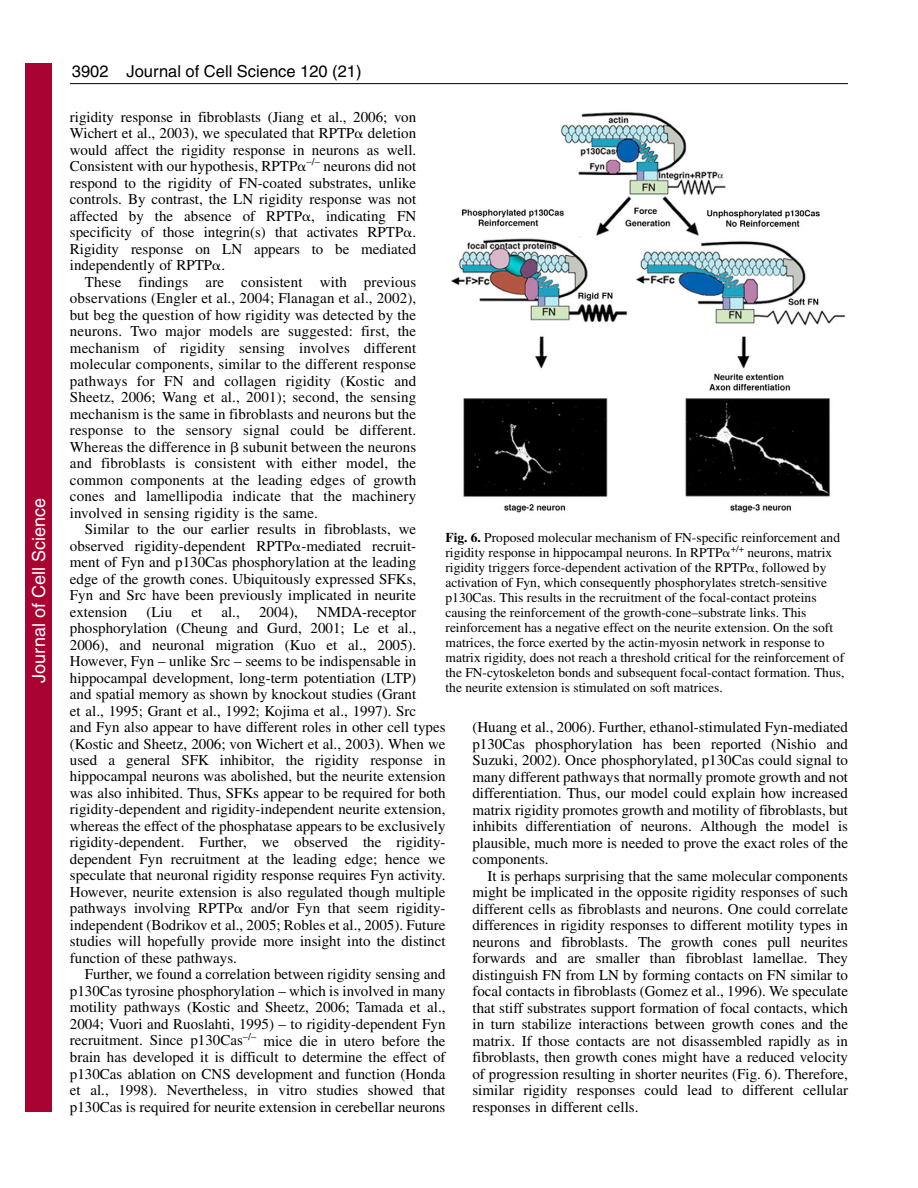
<style>
.page{position:relative;width:918px;height:1188px;background:#fff}
.page>*{position:absolute;margin:0;border:0;box-sizing:border-box;transform-origin:0 0}
.t1{font:18px "Helvetica";color:#fff}
.t2{font:16.5px "Helvetica";color:#000}
.t3{font:15px/16.5px "Times";color:#000;text-align:justify}
.t4{font:13.5px/15px "Times";color:#000}
.s1{font-family:"Mathematical Pi One"}
.s2{font-weight:700}
</style>
<div class="page">
<hr style="left:70px;top:83px;width:778px;height:1px;background:#000">
<img style="left:451px;top:112px;width:395px;height:401px">
<div style="left:26px;top:64px;width:26px;height:1048px;background:#a90332"></div>
<p class="t1" style="left:28px;top:683px;width:186px;rotate:-90deg">Journal of Cell Science</p>
<p class="t2" style="left:127px;top:65px;width:237px">Journal of Cell Science 120 (21)</p>
<p class="t2" style="left:72px;top:65px;width:38px">3902</p>
<p class="t3" style="left:70px;top:110px;width:348px">rigidity response in fibroblasts (Jiang et al., 2006; von Wichert et al., 2003), we speculated that RPTP<span class="s1">-</span> deletion would affect the rigidity response in neurons as well.<br>Consistent with our hypothesis, RPTP<span class="s1">-</span><sup>–/–</sup> neurons did not respond to the rigidity of FN-coated substrates, unlike controls. By contrast, the LN rigidity response was not affected by the absence of RPTP<span class="s1">-</span>, indicating FN specificity of those integrin(s) that activates RPTP<span class="s1">-</span>.<br>Rigidity response on LN appears to be mediated independently of RPTP<span class="s1">-</span>.</p>
<p class="t3" style="left:70px;top:275px;width:348px;text-indent:15px">These findings are consistent with previous observations (Engler et al., 2004; Flanagan et al., 2002), but beg the question of how rigidity was detected by the neurons. Two major models are suggested: first, the mechanism of rigidity sensing involves different molecular components, similar to the different response pathways for FN and collagen rigidity (Kostic and Sheetz, 2006; Wang et al., 2001); second, the sensing mechanism is the same in fibroblasts and neurons but the response to the sensory signal could be different.<br>Whereas the difference in subunit between the neurons and fibroblasts is consistent with either model, the common components at the leading edges of growth cones and lamellipodia indicate that the machinery involved in sensing rigidity is the same.</p>
<p class="t3" style="left:70px;top:522px;width:348px;text-indent:15px">Similar to the our earlier results in fibroblasts, we observed rigidity-dependent RPTP<span class="s1">-</span>-mediated recruit - ment of Fyn and p130Cas phosphorylation at the leading edge of the growth cones. Ubiquitously expressed SFKs, Fyn and Src have been previously implicated in neurite extension</p>
<p class="t4" style="left:445px;top:531px;width:400px"><span class="s2">Fig. 6.</span> Proposed molecular mechanism of FN-specific reinforcement and rigidity response in hippocampal neurons. In RPTP<span class="s1">-</span><sup>+/+</sup> neurons, matrix rigidity triggers force-dependent activation of the RPTP<span class="s1">-</span>, followed by activation of Fyn, which consequently phosphorylates stretch-sensitive p130Cas. This results in the recruitment of the focal-contact proteins causing the reinforcement of the growth-cone–substrate links. This reinforcement has a negative effect on the neurite extension. On the soft matrices, the force exerted by the actin-myosin network in response to matrix rigidity, does not reach a threshold critical for the reinforcement of the FN-cytoskeleton bonds and subsequent focal-contact formation. Thus, the neurite extension is stimulated on soft matrices.</p>
<p class="t3" style="left:146px;top:605px;width:27px">(Liu</p>
<p class="t3" style="left:191px;top:605px;width:12px">et</p>
<p class="t3" style="left:221px;top:605px;width:20px">al.,</p>
<p class="t3" style="left:259px;top:605px;width:40px">2004),</p>
<p class="t3" style="left:70px;top:605px;width:377px;text-align:left;text-indent:247px">NMDA-receptor phosphorylation (Cheung and Gurd, 2001; Le et al., 2006), and neuronal migration (Kuo et al., 2005).<br>However, Fyn – unlike Src – seems to be indispensable in hippocampal development, long-term potentiation (LTP)<br>and spatial memory as shown by knockout studies (Grant<br>et al., 1995; Grant et al., 1992; Kojima et al., 1997). Src<br>and Fyn also appear to have different roles in other cell types (Kostic and Sheetz, 2006; von Wichert et al., 2003). When we used a general SFK inhibitor, the rigidity response in hippocampal neurons was abolished, but the neurite extension was also inhibited. Thus, SFKs appear to be required for both rigidity-dependent and rigidity-independent neurite extension, whereas the effect of the phosphatase appears to be exclusively rigidity-dependent. Further, we observed the rigidity&shy;dependent Fyn recruitment at the leading edge; hence we speculate that neuronal rigidity response requires Fyn activity.<br>However, neurite extension is also regulated though multiple pathways involving RPTP<span class="s1">-</span> and/or Fyn that seem rigidity&shy;independent (Bodrikov et al., 2005; Robles et al., 2005). Future studies will hopefully provide more insight into the distinct function of these pathways.</p>
<p class="t3" style="left:70px;top:968px;width:377px;text-indent:15px">Further, we found a correlation between rigidity sensing and p130Cas tyrosine phosphorylation – which is involved in many motility pathways (Kostic and Sheetz, 2006; Tamada et al., 2004; Vuori and Ruoslahti, 1995) – to rigidity-dependent Fyn recruitment. Since p130Cas<sup>–/–</sup> mice die in utero before the brain has developed it is difficult to determine the effect of p130Cas ablation on CNS development and function (Honda et al., 1998). Nevertheless, in vitro studies showed that p130Cas is required for neurite extension in cerebellar neurons</p>
<p class="t3" style="left:472px;top:720px;width:377px">(Huang et al., 2006). Further, ethanol-stimulated Fyn-mediated p130Cas phosphorylation has been reported (Nishio and Suzuki, 2002). Once phosphorylated, p130Cas could signal to many different pathways that normally promote growth and not differentiation. Thus, our model could explain how increased matrix rigidity promotes growth and motility of fibroblasts, but inhibits differentiation of neurons. Although the model is plausible, much more is needed to prove the exact roles of the components.</p>
<p class="t3" style="left:472px;top:869px;width:377px;text-indent:15px">It is perhaps surprising that the same molecular components might be implicated in the opposite rigidity responses of such different cells as fibroblasts and neurons. One could correlate differences in rigidity responses to different motility types in neurons and fibroblasts. The growth cones pull neurites forwards and are smaller than fibroblast lamellae. They distinguish FN from LN by forming contacts on FN similar to focal contacts in fibroblasts (Gomez et al., 1996). We speculate that stiff substrates support formation of focal contacts, which in turn stabilize interactions between growth cones and the matrix. If those contacts are not disassembled rapidly as in fibroblasts, then growth cones might have a reduced velocity of progression resulting in shorter neurites (Fig. 6). Therefore, similar rigidity responses could lead to different cellular responses in different cells.</p>
</div>
